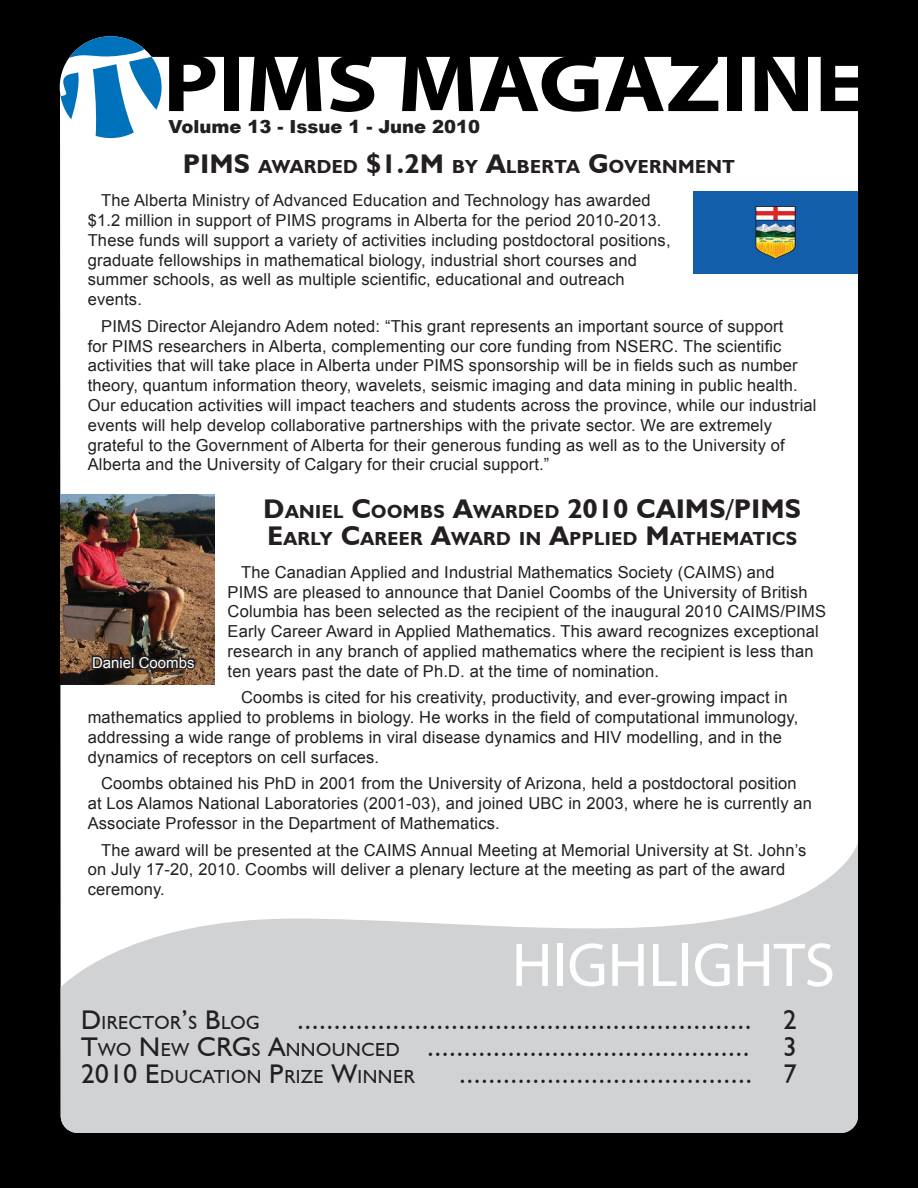
<style>
.page{position:relative;width:918px;height:1188px;background:#000}
.page>*{position:absolute;margin:0;border:0;box-sizing:border-box;transform-origin:0 0}
.t1{font:700 82.2px "Myriad";color:#000;scale:1.16 1}
.t2{font:62.4px "Myriad";color:#fff}
.t3{font:27px "Humanist 521 BT";color:#231f20}
.t4{font:700 27px "Humanist 521 BT";letter-spacing:.02em;color:#231f20}
.t5{font:700 18.9px "Humanist 521 BT";letter-spacing:.03em;color:#231f20}
.t6{font:18.9px "Humanist 521 BT";letter-spacing:.03em;color:#231f20}
.t7{font:900 18px "Arial";color:#231f20}
.t8{font:16.5px/19.8px "Arial";letter-spacing:.01em;color:#231f20}
.t9{font:15px "Arial";color:#fff}
.s1{font-size:27px}
.s2{font-size:18.9px}
</style>
<div class="page">
<div style="left:60px;top:57px;width:798px;height:1062px;background:#fff"></div>
<svg style="left:61px;top:843px;width:797px;height:290px;background:#dddedf"></svg>
<svg style="left:60px;top:36px;width:102px;height:102px;background:#74a7c7"></svg>
<img style="left:694px;top:191px;width:164px;height:83px">
<img style="left:60px;top:495px;width:154px;height:190px">
<svg style="left:90px;top:653px;width:108px;height:19px;background:#372b23"></svg>
<h1 class="t1" style="left:163px;top:41px;width:607px">PIMS MAGAZINE</h1>
<p class="t7" style="left:169px;top:113px;width:313px">Volume 13 - Issue 1 - June 2010</p>
<p class="t5" style="left:183px;top:155px;width:553px"><span class="s1">PIMS</span> AWARDED <span class="s1">$1.2M</span> BY <span class="s1">A</span>LBERTA <span class="s1">G</span>OVERNMENT</p>
<p class="t8" style="left:88px;top:191px;width:584px;text-indent:13px">The Alberta Ministry of Advanced Education and Technology has awarded $1.2 million in support of PIMS programs in Alberta for the period 2010-2013.<br>These funds will support a variety of activities including postdoctoral positions, graduate fellowships in mathematical biology, industrial short courses and summer schools, as well as multiple scientific, educational and outreach events.</p>
<p class="t8" style="left:88px;top:316px;width:730px;text-indent:13px">PIMS Director Alejandro Adem noted: “This grant represents an important source of support<br>for PIMS researchers in Alberta, complementing our core funding from NSERC. The scientific activities that will take place in Alberta under PIMS sponsorship will be in fields such as number theory, quantum information theory, wavelets, seismic imaging and data mining in public health.<br>Our education activities will impact teachers and students across the province, while our industrial events will help develop collaborative partnerships with the private sector. We are extremely grateful to the Government of Alberta for their generous funding as well as to the University of Alberta and the University of Calgary for their crucial support.”</p>
<h3 class="t4" style="left:264px;top:492px;width:539px">D<span class="s2">ANIEL</span> C<span class="s2">OOMBS</span> A<span class="s2">WARDED</span> 2010 CAIMS/PIMS</h3>
<p class="t5" style="left:267px;top:526px;width:510px"><span class="s1">E</span>ARLY <span class="s1">C</span>AREER <span class="s1">A</span>WARD IN <span class="s1">A</span>PP LIED <span class="s1">M</span>ATHEMATICS</p>
<p class="t8" style="left:228px;top:562px;width:600px;text-indent:13px">The Canadian Applied and Industrial Mathematics Society (CAIMS) and<br>PIMS are pleased to announce that Daniel Coombs of the University of British Columbia has been selected as the recipient of the inaugural 2010 CAIMS/PIMS Early Career Award in Applied Mathematics. This award recognizes exceptional research in any branch of applied mathematics where the recipient is less than ten years past the date of Ph.D. at the time of nomination.</p>
<p class="t8" style="left:88px;top:688px;width:712px;text-indent:153px">Coombs is cited for his creativity, productivity, and ever-growing impact in mathematics applied to problems in biology. He works in the field of computational immunology, addressing a wide range of problems in viral disease dynamics and HIV modelling, and in the dynamics of receptors on cell surfaces.</p>
<p class="t8" style="left:88px;top:774px;width:726px;text-indent:13px">Coombs obtained his PhD in 2001 from the University of Arizona, held a postdoctoral position at Los Alamos National Laboratories (2001-03), and joined UBC in 2003, where he is currently an<br>Associate Professor in the Department of Mathematics.</p>
<p class="t8" style="left:88px;top:840px;width:720px;text-indent:13px">The award will be presented at the CAIMS Annual Meeting at Memorial University at St. John’s on July 17-20, 2010. Coombs will deliver a plenary lecture at the meeting as part of the award ceremony.</p>
<p class="t9" style="left:92px;top:653px;width:104px">Daniel Coombs</p>
<h2 class="t2" style="left:512px;top:934px;width:325px">HIGHLIGHTS</h2>
<p class="t6" style="left:81px;top:1011px;width:180px"><span class="s1">D</span>IRECTOR<span class="s1">’</span>S <span class="s1">B</span>LOG</p>
<h3 class="t3" style="left:297px;top:1003px;width:501px">.............................................................. 2</h3>
<h3 class="t3" style="left:81px;top:1030px;width:135px">T<span class="s2">WO</span> N<span class="s2">EW</span> CRG</h3>
<h3 class="t3" style="left:252px;top:1030px;width:546px"><span class="s2">S</span> A<span class="s2">NNOUNCED</span> ............................................ 3</h3>
<p class="t6" style="left:81px;top:1065px;width:335px"><span class="s1">2010 E</span> DUCATION <span class="s1">P</span>RIZE <span class="s1">W</span>INN ER</p>
<h3 class="t3" style="left:459px;top:1057px;width:339px">........................................ 7</h3>
</div>
